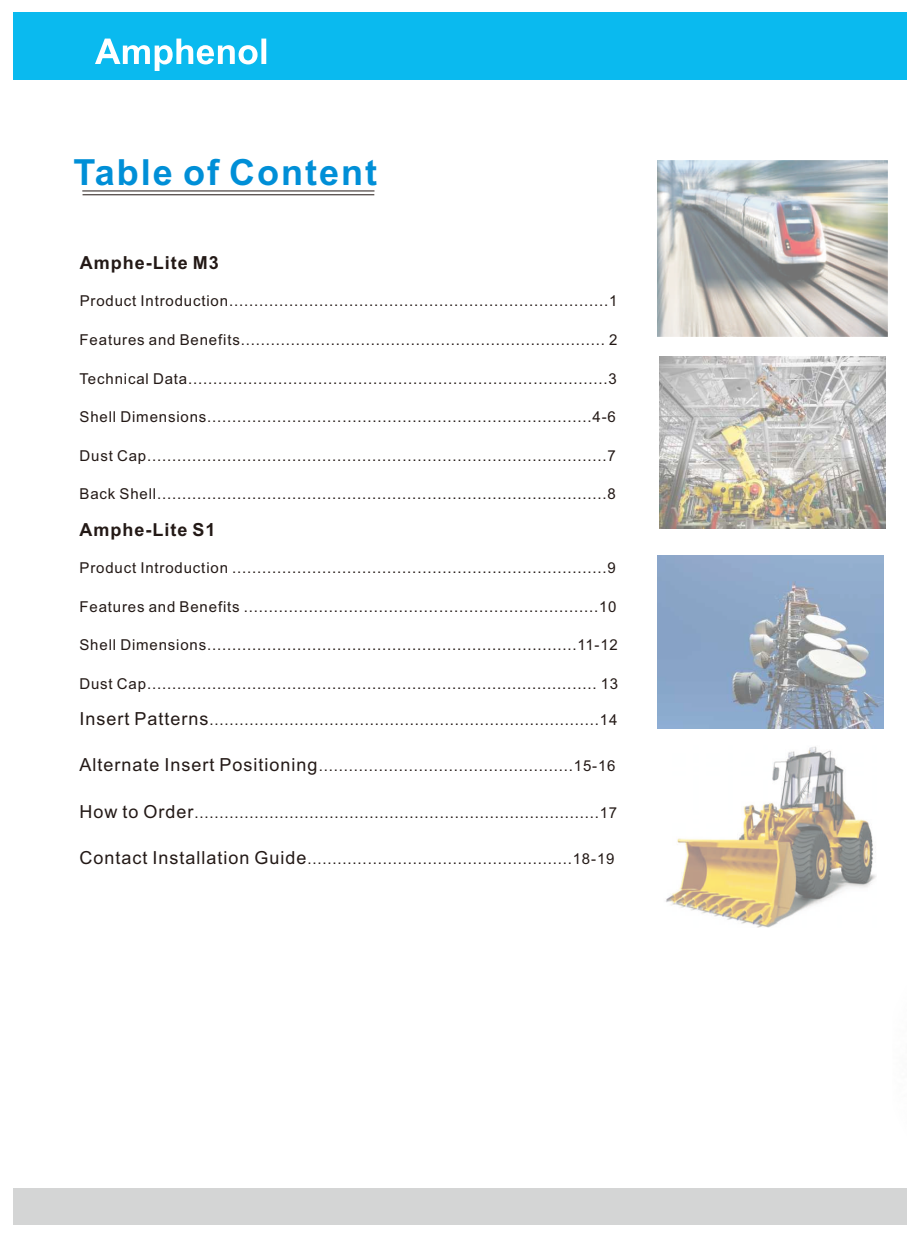
<style>
.page{position:relative;width:919px;height:1238px;background:#fff}
.page>*{position:absolute;margin:0;border:0;box-sizing:border-box;transform-origin:0 0}
.t1{font:700 36px "Arial";letter-spacing:.055em;color:#008fd7}
.t2{font:700 18px "Arial";letter-spacing:.055em;color:#231916}
.t3{font:15px "Arial";letter-spacing:.055em;color:#231916}
.s1{font-size:18px}
</style>
<div class="page">
<div style="left:13px;top:1187px;width:893px;height:37px;background:#d4d5d5"></div>
<div style="left:13px;top:13px;width:893px;height:67px;background:#0abaef"></div>
<svg style="left:95px;top:39px;width:171px;height:32px"></svg>
<img style="left:657px;top:160px;width:230px;height:177px">
<img style="left:666px;top:746px;width:210px;height:181px">
<img style="left:658px;top:555px;width:225px;height:173px">
<img style="left:659px;top:357px;width:226px;height:171px">
<hr style="left:82px;top:190px;width:292px;height:1px;background:#231916">
<hr style="left:82px;top:194px;width:292px;height:1px;background:#231916">
<h1 class="t1" style="left:74px;top:159px;width:305px">Table of Content</h1>
<p class="t2" style="left:80px;top:256px;width:140px">Amphe-Lite M3</p>
<p class="t3" style="left:80px;top:295px;width:539px">Product Introduction............................................................................1</p>
<p class="t3" style="left:80px;top:334px;width:539px">Features and Benefits......................................................................... 2</p>
<p class="t3" style="left:80px;top:372px;width:538px">Technical Data....................................................................................3</p>
<p class="t3" style="left:80px;top:411px;width:537px">Shell Dimensions.............................................................................4-6</p>
<p class="t3" style="left:80px;top:450px;width:537px">Dust Cap............................................................................................7</p>
<p class="t3" style="left:80px;top:488px;width:537px">Back Shell..........................................................................................8</p>
<p class="t2" style="left:79px;top:522px;width:138px">Amphe-Lite S1</p>
<p class="t3" style="left:79px;top:562px;width:537px">Product Introduction ...........................................................................9</p>
<p class="t3" style="left:79px;top:600px;width:538px">Features and Benefits .......................................................................10</p>
<p class="t3" style="left:79px;top:639px;width:540px">Shell Dimensions..........................................................................11-12</p>
<p class="t3" style="left:79px;top:677px;width:540px">Dust Cap.......................................................................................... 13</p>
<p class="t3" style="left:79px;top:714px;width:539px"><span class="s1">Insert Patterns</span>..............................................................................14</p>
<p class="t3" style="left:79px;top:760px;width:537px"><span class="s1">Alternate Insert Positioning</span>...................................................15-16</p>
<p class="t3" style="left:79px;top:806px;width:539px"><span class="s1">How to Order</span>.................................................................................17</p>
<p class="t3" style="left:79px;top:852px;width:536px"><span class="s1">Contact Installation Guide</span>.....................................................18-19</p>
</div>
